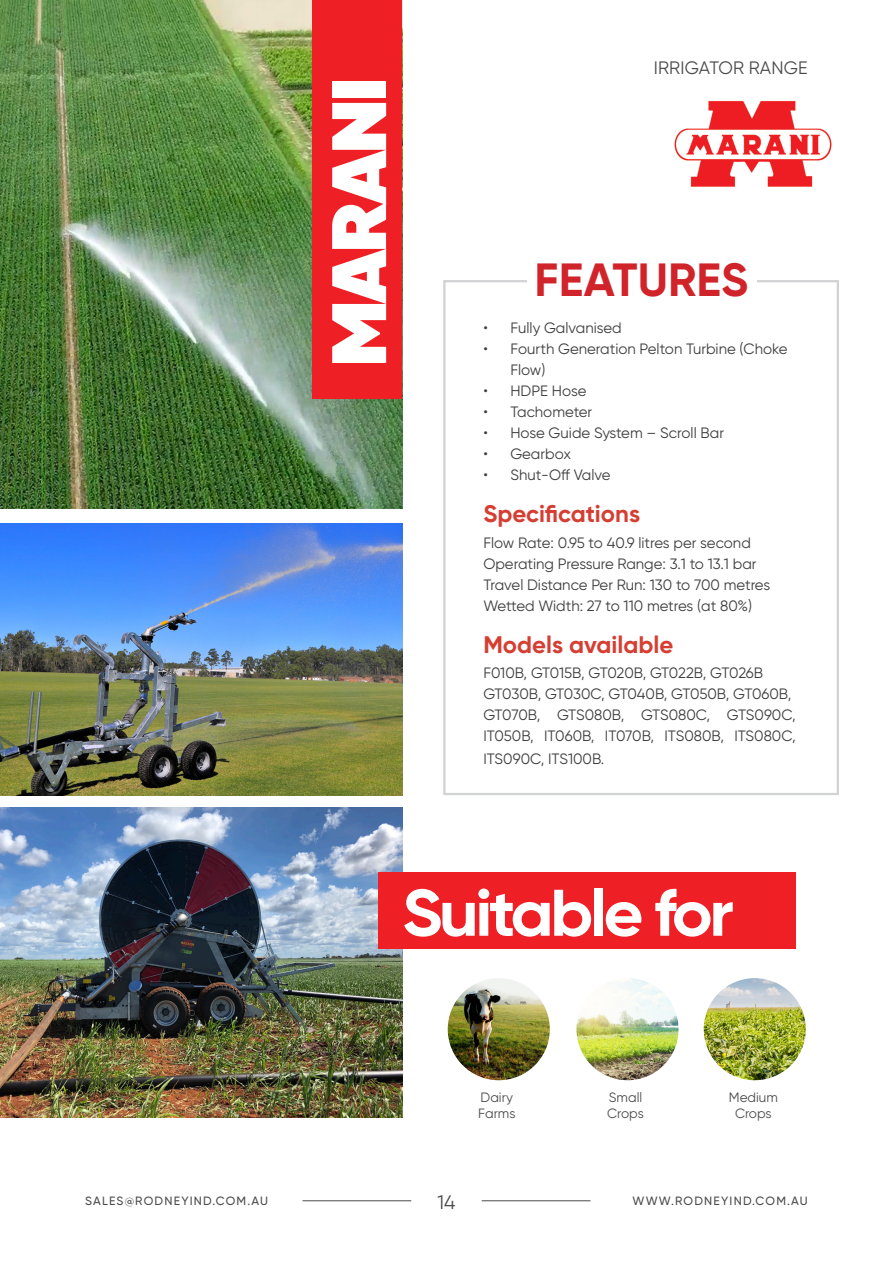
<style>
.page{position:relative;width:893px;height:1263px;background:#fff}
.page>*{position:absolute;margin:0;border:0;box-sizing:border-box;transform-origin:0 0}
.Title_30_pt{font:800 77.1px "Gilroy";color:#fff;scale:1.05 1}
.Title_30_pt-2{font:700 65.7px "Gilroy";letter-spacing:-.05em;color:#fff;scale:1.05 1}
._15pt_Size_Align_Right{font:700 46.5px "Gilroy";color:#d1232a}
.t1{font:700 24px "Gilroy";color:#d53f33}
.t2{font:19.5px "Gilroy";color:#4c4c4c}
.t3{font:18px "Gilroy";letter-spacing:.01em;color:#4c4c4c}
.Range_details_Century_Gothic{font:15px/21px "Gilroy";color:#3e3e3f}
._12pt_Size_Align_Left{font:13.5px "Gilroy";color:#4c4c4c}
.t4{font:500 12px "Gilroy";letter-spacing:.1em;color:#4c4c4c}
</style>
<div class="page">
<hr style="left:482px;top:1200px;width:108px;height:1px;background:#4c4c4c">
<hr style="left:302px;top:1200px;width:109px;height:1px;background:#4c4c4c">
<img style="left:0;top:0;width:402px;height:508px">
<svg style="left:443px;top:280px;width:396px;height:515px"></svg>
<div style="left:527px;top:258px;width:229px;height:72px;background:#fff"></div>
<img style="left:0;top:523px;width:402px;height:272px">
<img style="left:1px;top:808px;width:401px;height:310px">
<div style="left:378px;top:873px;width:418px;height:76px;background:#ee2026"></div>
<img style="left:448px;top:978px;width:102px;height:102px;border-radius:51px">
<img style="left:576px;top:978px;width:103px;height:102px;border-radius:51px">
<img style="left:704px;top:978px;width:102px;height:102px;border-radius:51px">
<img style="left:674px;top:100px;width:158px;height:87px">
<div style="left:313px;top:0;width:89px;height:398px;background:#ee2026"></div>
<p class="Title_30_pt" style="left:310px;top:367px;width:277px;rotate:-90deg">MARANI</p>
<p class="t3" style="left:654px;top:57px;width:156px">IRRIGATOR RANGE</p>
<p class="_15pt_Size_Align_Right" style="left:535px;top:250px;width:215px">FEATURES</p>
<p class="Range_details_Century_Gothic" style="left:483px;top:317px;width:140px">• Fully Galvanised</p>
<p class="Range_details_Century_Gothic" style="left:510px;top:338px;width:279px;text-indent:-27px">• Fourth Generation Pelton Turbine (Choke<br>Flow)</p>
<p class="Range_details_Century_Gothic" style="left:483px;top:380px;width:105px">• HDPE Hose</p>
<p class="Range_details_Century_Gothic" style="left:483px;top:401px;width:110px">• Tachometer</p>
<p class="Range_details_Century_Gothic" style="left:483px;top:422px;width:242px">• Hose Guide System – Scroll Bar</p>
<p class="Range_details_Century_Gothic" style="left:483px;top:443px;width:89px">• Gearbox</p>
<p class="Range_details_Century_Gothic" style="left:483px;top:464px;width:129px">• Shut-Off Valve</p>
<p class="t1" style="left:483px;top:499px;width:158px">Specifications</p>
<p class="Range_details_Century_Gothic" style="left:483px;top:532px;width:269px">Flow Rate: 0.95 to 40.9 litres per second</p>
<p class="Range_details_Century_Gothic" style="left:483px;top:553px;width:275px">Operating Pressure Range: 3.1 to 13.1 bar</p>
<p class="Range_details_Century_Gothic" style="left:483px;top:574px;width:288px">Travel Distance Per Run: 130 to 700 metres</p>
<p class="Range_details_Century_Gothic" style="left:483px;top:595px;width:270px">Wetted Width: 27 to 110 metres (at 80%)</p>
<p class="t1" style="left:483px;top:629px;width:191px">Models available</p>
<p class="Range_details_Century_Gothic" style="left:483px;top:662px;width:279px">F010B, GT015B, GT020B, GT022B, GT026B</p>
<p class="Range_details_Century_Gothic" style="left:483px;top:683px;width:309px">GT030B, GT030C, GT040B, GT050B, GT060B,</p>
<p class="Range_details_Century_Gothic" style="left:483px;top:704px;width:314px">GT070B, GTS080B, GTS080C, GTS090C,<br>IT050B, IT060B, IT070B, ITS080B, ITS080C,</p>
<p class="Range_details_Century_Gothic" style="left:483px;top:748px;width:123px">ITS090C, ITS100B.</p>
<p class="Title_30_pt-2" style="left:402px;top:872px;width:317px">Suitable for</p>
<p class="_12pt_Size_Align_Left" style="left:481px;top:1089px;width:34px">Dairy</p>
<p class="_12pt_Size_Align_Left" style="left:478px;top:1105px;width:39px">Farms</p>
<p class="_12pt_Size_Align_Left" style="left:609px;top:1089px;width:35px">Small</p>
<p class="_12pt_Size_Align_Left" style="left:607px;top:1105px;width:38px">Crops</p>
<p class="_12pt_Size_Align_Left" style="left:729px;top:1089px;width:51px">Medium</p>
<p class="_12pt_Size_Align_Left" style="left:735px;top:1105px;width:38px">Crops</p>
<p class="t4" style="left:85px;top:1194px;width:184px">SALES@RODNEYIND.COM.AU</p>
<h3 class="t2" style="left:437px;top:1190px;width:19px">14</h3>
<p class="t4" style="left:632px;top:1194px;width:177px">WWW.RODNEYIND.COM.AU</p>
</div>
